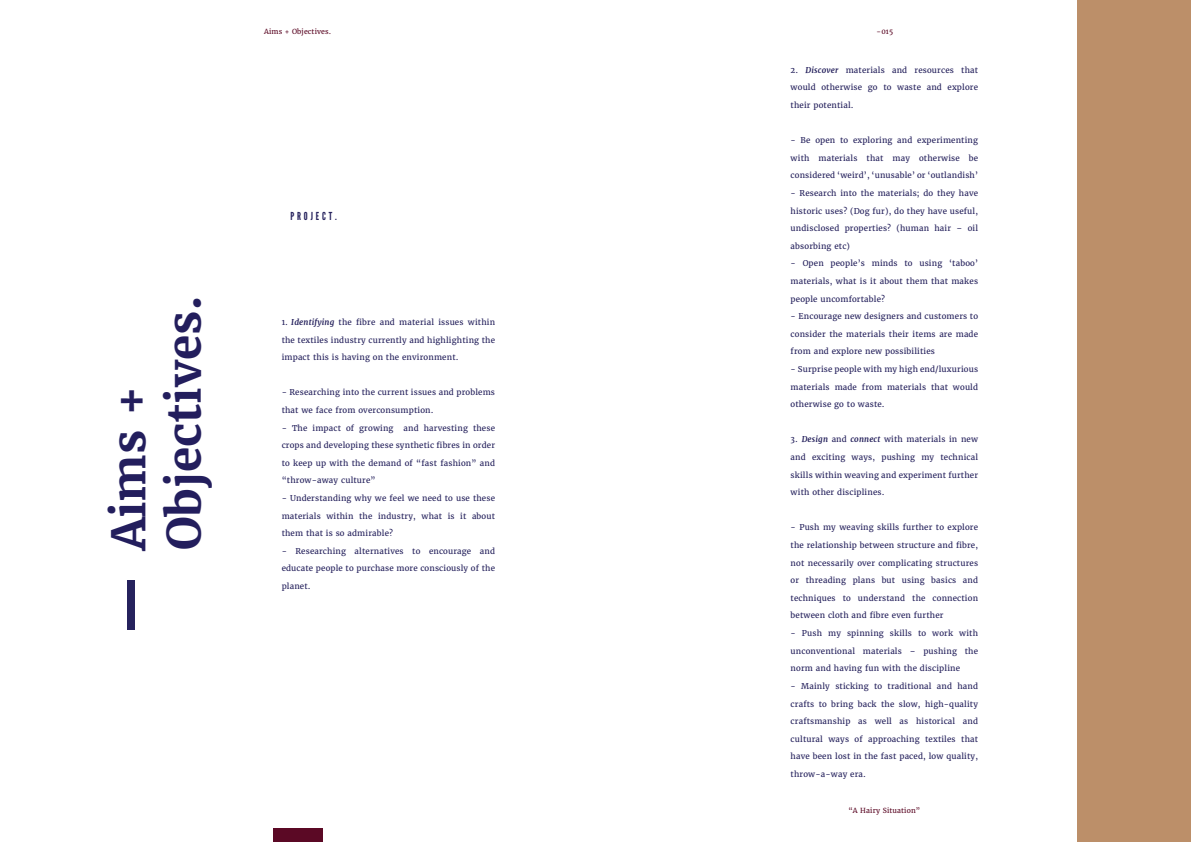
<style>
.page{position:relative;width:1191px;height:842px;background:#fff}
.page>*{position:absolute;margin:0;border:0;box-sizing:border-box;transform-origin:0 0}
.Headline_-_Align_Lef{font:700 46px/55.2px "Merriweather";color:#231e5d}
.Subtitle{font:11px "League Gothic";letter-spacing:.26em;color:#26225d}
.Body_Text{font:8px/17.6px "Merriweather";letter-spacing:.02em;color:#26225d}
.Running_Headers_Page{font:7px "Merriweather";letter-spacing:.02em;color:#5b0925}
.s1{font-weight:700;font-style:italic}
</style>
<div class="page">
<div style="left:1077px;top:0;width:114px;height:842px;background:#bc8f69"></div>
<div style="left:273px;top:829px;width:49px;height:13px;background:#5b0925"></div>
<div style="left:127px;top:580px;width:8px;height:50px;background:#26225d"></div>
<p class="Headline_-_Align_Lef" style="left:101px;top:550px;width:257px;rotate:-90deg">Aims +<br>Objectives.</p>
<p class="Running_Headers_Page" style="left:264px;top:27px;width:69px">Aims + Objectives.</p>
<p class="Running_Headers_Page" style="left:876px;top:27px;width:18px">-015</p>
<p class="Subtitle" style="left:290px;top:210px;width:48px">PROJECT.</p>
<p class="Body_Text" style="left:282px;top:313px;width:215px">1. <span class="s1">Identifying</span> the fibre and material issues within</p>
<p class="Body_Text" style="left:282px;top:331px;width:215px">the textiles industry currently and highlighting the</p>
<p class="Body_Text" style="left:282px;top:348px;width:178px">impact this is having on the environment.</p>
<p class="Body_Text" style="left:282px;top:384px;width:215px">- Researching into the current issues and problems that we face from overconsumption.</p>
<p class="Body_Text" style="left:282px;top:419px;width:215px">- The impact of growing and harvesting these</p>
<p class="Body_Text" style="left:282px;top:436px;width:215px">crops and developing these synthetic fibres in order</p>
<p class="Body_Text" style="left:282px;top:454px;width:215px">to keep up with the demand of “fast fashion” and</p>
<p class="Body_Text" style="left:282px;top:472px;width:95px">“throw-away culture”</p>
<p class="Body_Text" style="left:282px;top:489px;width:215px">- Understanding why we feel we need to use these</p>
<p class="Body_Text" style="left:282px;top:507px;width:215px">materials within the industry, what is it about</p>
<p class="Body_Text" style="left:282px;top:524px;width:113px">them that is so admirable?</p>
<p class="Body_Text" style="left:282px;top:542px;width:215px">- Researching alternatives to encourage and</p>
<p class="Body_Text" style="left:282px;top:560px;width:215px">educate people to purchase more consciously of the planet.</p>
<p class="Body_Text" style="left:790px;top:61px;width:189px">2. <span class="s1">Discover</span> materials and resources that would otherwise go to waste and explore</p>
<p class="Body_Text" style="left:790px;top:96px;width:65px">their potential.</p>
<p class="Body_Text" style="left:790px;top:132px;width:189px;text-align:justify">- Be open to exploring and experimenting with materials that may otherwise be considered ‘weird’, ‘unusable’ or ‘outlandish’</p>
<p class="Body_Text" style="left:790px;top:184px;width:189px">- Research into the materials; do they have historic uses? (Dog fur), do they have useful,</p>
<p class="Body_Text" style="left:790px;top:220px;width:189px">undisclosed properties? (human hair – oil absorbing etc)</p>
<p class="Body_Text" style="left:790px;top:255px;width:189px">- Open people’s minds to using ‘taboo’</p>
<p class="Body_Text" style="left:790px;top:272px;width:189px">materials, what is it about them that makes people uncomfortable?</p>
<p class="Body_Text" style="left:790px;top:308px;width:189px;text-align:justify">- Encourage new designers and customers to consider the materials their items are made from and explore new possibilities</p>
<p class="Body_Text" style="left:790px;top:360px;width:189px">- Surprise people with my high end/luxurious materials made from materials that would</p>
<p class="Body_Text" style="left:790px;top:396px;width:96px">otherwise go to waste.</p>
<p class="Body_Text" style="left:790px;top:431px;width:189px">3. <span class="s1">Design</span> and <span class="s1">connect</span> with materials in new</p>
<p class="Body_Text" style="left:790px;top:448px;width:189px">and exciting ways, pushing my technical skills within weaving and experiment further</p>
<p class="Body_Text" style="left:790px;top:484px;width:95px">with other disciplines.</p>
<p class="Body_Text" style="left:790px;top:519px;width:189px">- Push my weaving skills further to explore</p>
<p class="Body_Text" style="left:790px;top:536px;width:189px">the relationship between structure and fibre, not necessarily over complicating structures</p>
<p class="Body_Text" style="left:790px;top:572px;width:189px">or threading plans but using basics and techniques to understand the connection</p>
<p class="Body_Text" style="left:790px;top:607px;width:154px">between cloth and fibre even further</p>
<p class="Body_Text" style="left:790px;top:624px;width:189px">- Push my spinning skills to work with unconventional materials – pushing the</p>
<p class="Body_Text" style="left:790px;top:660px;width:171px">norm and having fun with the discipline</p>
<p class="Body_Text" style="left:790px;top:677px;width:189px">- Mainly sticking to traditional and hand</p>
<p class="Body_Text" style="left:790px;top:695px;width:189px">crafts to bring back the slow, high-quality</p>
<p class="Body_Text" style="left:790px;top:712px;width:189px">craftsmanship as well as historical and cultural ways of approaching textiles that</p>
<p class="Body_Text" style="left:790px;top:748px;width:189px">have been lost in the fast paced, low quality, throw-a-way era.</p>
<p class="Running_Headers_Page" style="left:848px;top:806px;width:73px">“A Hairy Situation”</p>
</div>
